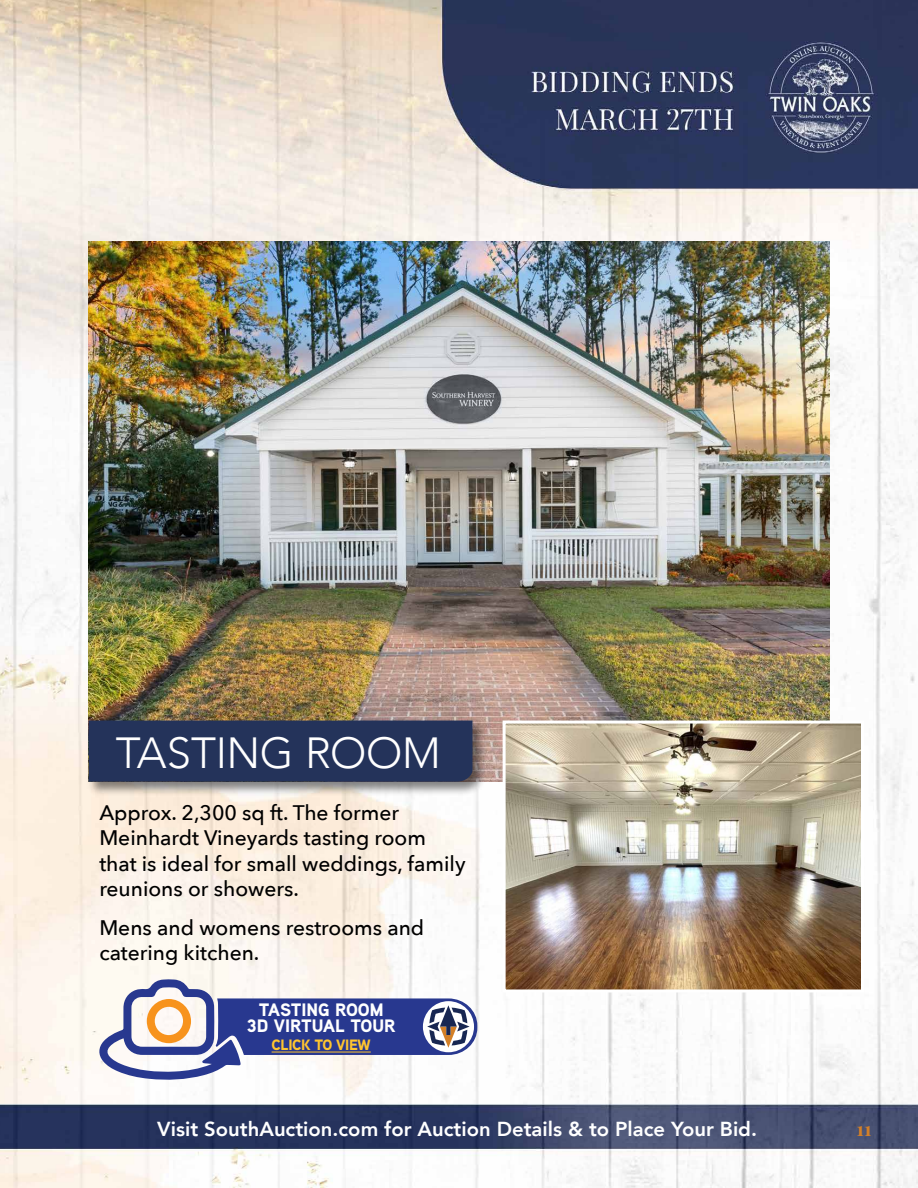
<style>
.page{position:relative;width:918px;height:1188px;background:#fff}
.page>*{position:absolute;margin:0;border:0;box-sizing:border-box;transform-origin:0 0}
.t1{font:300 43.5px "Avenir";letter-spacing:-.01em;color:#fff}
.t2{font:500 21px/25.2px "Avenir Next";color:#000}
.t3{font:800 20.25px "Avenir";color:#fff}
.t4{font:700 19.5px "Playfair Display";color:#d38028}
.t5{font:900 18px/16.5px "Aaux Next";color:#fff;text-align:center}
.t6{font:900 15px "Aaux Next";letter-spacing:-.025em;color:#ffc52f}
</style>
<div class="page">
<img style="left:0;top:0;width:918px;height:1188px">
<img style="left:89px;top:241px;width:740px;height:541px">
<div style="left:87px;top:719px;width:401px;height:78px;background:#000;opacity:.49"></div>
<div style="left:89px;top:721px;width:383px;height:61px;background:#24335a"></div>
<img style="left:507px;top:725px;width:353px;height:263px">
<div style="left:503px;top:721px;width:361px;height:271px;border:3px solid #fff"></div>
<svg style="left:212px;top:998px;width:266px;height:190px"></svg>
<svg style="left:98px;top:979px;width:379px;height:102px"></svg>
<h1 class="t1" style="left:116px;top:728px;width:327px">TASTING ROOM</h1>
<p class="t2" style="left:99px;top:800px;width:368px">Approx. 2,300 sq ft. The former<br>Meinhardt Vineyards tasting room that is ideal for small weddings, family reunions or showers.</p>
<p class="t2" style="left:99px;top:914px;width:326px">Mens and womens restrooms and catering kitchen.</p>
<p class="t5" style="left:247px;top:1001px;width:150px">TASTING ROOM<br>3D VIRTUAL TOUR</p>
<p class="t6" style="left:272px;top:1034px;width:101px">CLICK TO VIEW</p>
<p class="t3" style="left:157px;top:1113px;width:601px">Visit SouthAuction.com for Auction Details &amp; to Place Your Bid.</p>
<p class="t4" style="left:857px;top:1113px;width:16px">11</p>
</div>
